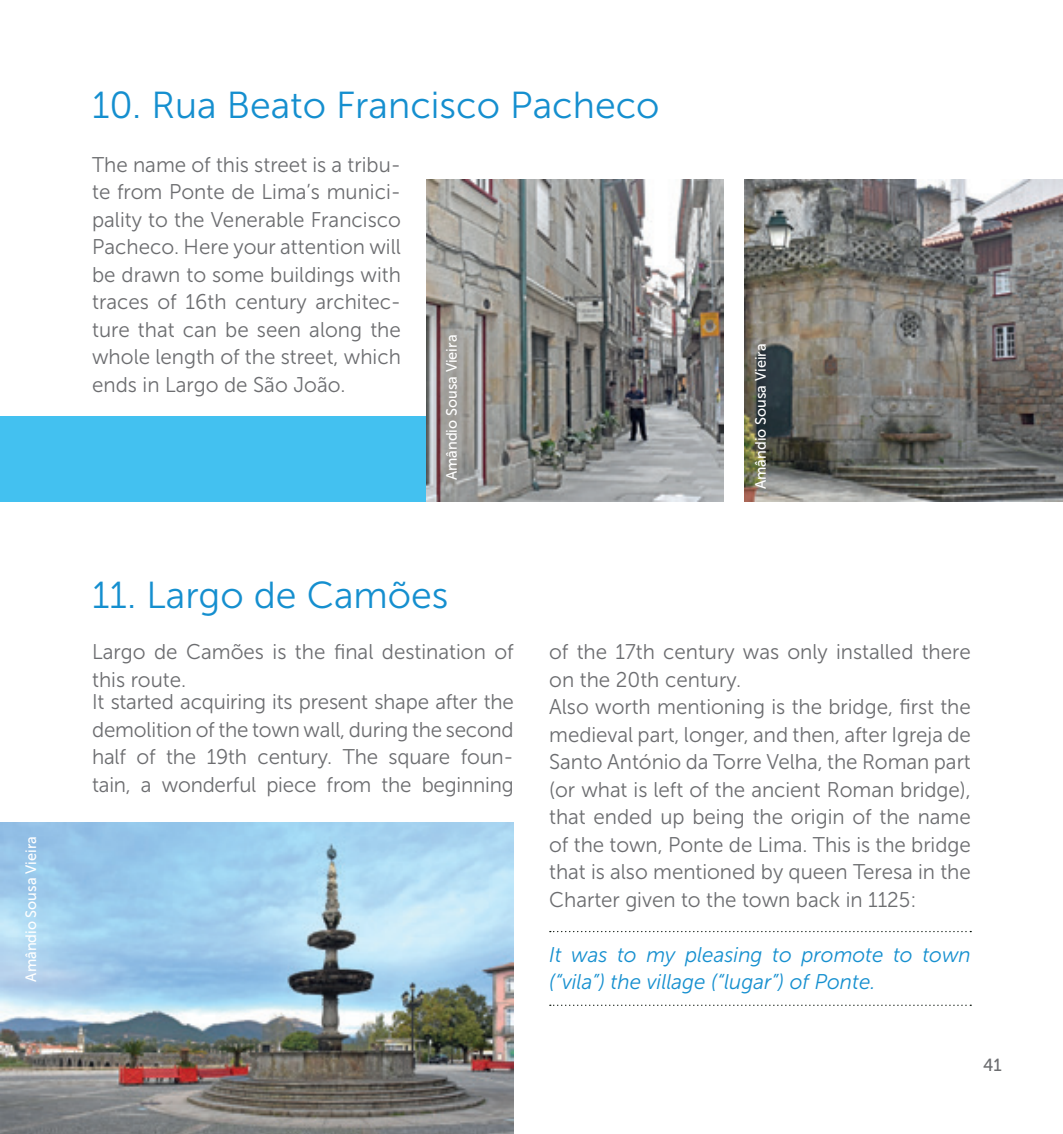
<style>
.page{position:relative;width:1063px;height:1134px;background:#fff}
.page>*{position:absolute;margin:0;border:0;box-sizing:border-box;transform-origin:0 0}
.t1{font:37.5px "Museo Sans 300";color:#158fcf}
.t2{font:21.25px/27.5px "Museo Sans 300";color:#6c6d70}
.t3{font:italic 21.25px/27.5px "Museo Sans 300";color:#158fcf}
.t4{font:17.5px "Museo Sans 500";color:#6c6d70}
.t5{font:15px "Museo Sans 500";color:#fff}
</style>
<div class="page">
<div style="left:0;top:416px;width:430px;height:85px;background:#43c1f0"></div>
<img style="left:0;top:822px;width:514px;height:312px">
<img style="left:745px;top:180px;width:318px;height:321px">
<svg style="left:550px;top:931px;width:421px;height:1px"></svg>
<svg style="left:550px;top:1005px;width:421px;height:1px"></svg>
<img style="left:427px;top:180px;width:297px;height:321px">
<p class="t5" style="left:23px;top:981px;width:147px;rotate:-90deg">Amândio Sousa Vieira</p>
<h1 class="t1" style="left:92px;top:85px;width:569px">10. Rua Beato Francisco Pacheco</h1>
<p class="t2" style="left:92px;top:151px;width:310px;text-align:justify">The name of this street is a tribu&shy;te from Ponte de Lima’s munici&shy;pality to the Venerable Francisco Pacheco. Here your attention will be drawn to some buildings with traces of 16th century architec&shy;ture that can be seen along the whole length of the street, which ends in Largo de São João.</p>
<p class="t5" style="left:443px;top:480px;width:147px;rotate:-90deg">Amândio Sousa Vieira</p>
<p class="t5" style="left:752px;top:489px;width:147px;rotate:-90deg">Amândio Sousa Vieira</p>
<h1 class="t1" style="left:92px;top:574px;width:358px">11. Largo de Camões</h1>
<p class="t2" style="left:92px;top:638px;width:423px">Largo de Camões is the final destination of this route.</p>
<p class="t2" style="left:92px;top:688px;width:423px;text-align:justify">It started acquiring its present shape after the demolition of the town wall, during the second half of the 19th century. The square foun&shy;tain, a wonderful piece from the beginning</p>
<p class="t2" style="left:549px;top:638px;width:423px">of the 17th century was only installed there on the 20th century.<br>Also worth mentioning is the bridge, first the medieval part, longer, and then, after Igreja de Santo António da Torre Velha, the Roman part (or what is left of the ancient Roman bridge), that ended up being the origin of the name of the town, Ponte de Lima. This is the bridge that is also mentioned by queen Teresa in the Charter given to the town back in 1125:</p>
<p class="t3" style="left:549px;top:941px;width:423px">It was to my pleasing to promote to town (“vila”) the village (“lugar”) of Ponte.</p>
<p class="t4" style="left:983px;top:1055px;width:20px">41</p>
</div>
